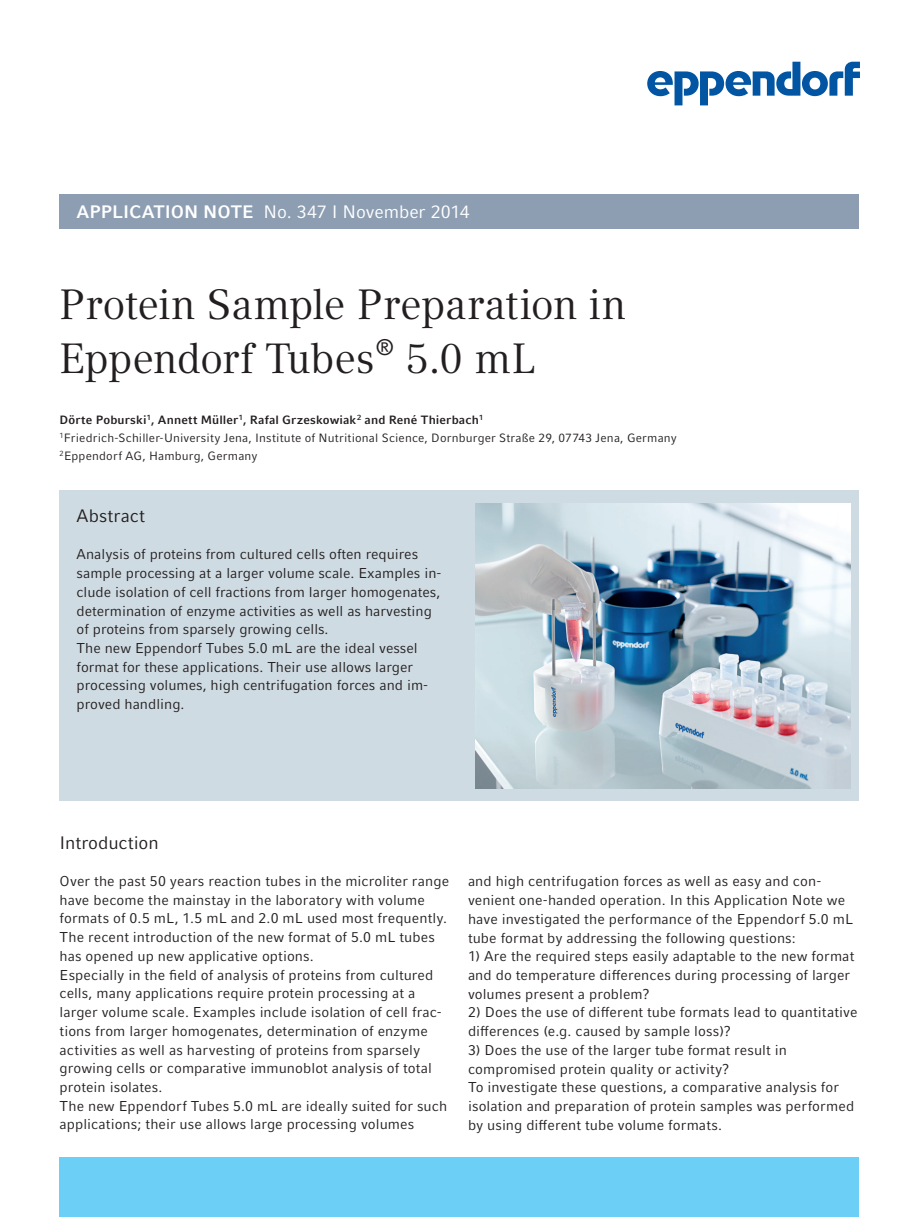
<style>
.page{position:relative;width:919px;height:1217px;background:#fff}
.page>*{position:absolute;margin:0;border:0;box-sizing:border-box;transform-origin:0 0}
.t1{font:42px/54px "Compatil Textfor Eppendorf";letter-spacing:-.01em;color:#231f20}
.t2{font:18px "Compatil Factfor Eppendorf";letter-spacing:-.005em;color:#fff}
.t3{font:18px "Compatil Factfor Eppendorf";color:#231f20}
.t4{font:14.25px/18.8px "Compatil Factfor Eppendorf";letter-spacing:.005em;color:#231f20}
.t5{font:12px/18px "Compatil Factfor Eppendorf";letter-spacing:.015em;color:#231f20}
.s1{font-weight:700}
</style>
<div class="page">
<div style="left:60px;top:1157px;width:799px;height:59px;background:#6bcff6"></div>
<svg style="left:647px;top:62px;width:212px;height:43px"></svg>
<div style="left:60px;top:195px;width:799px;height:34px;background:#8d9eb3"></div>
<div style="left:60px;top:490px;width:799px;height:310px;background:#cfdbe2"></div>
<img style="left:475px;top:503px;width:375px;height:285px">
<p class="t2" style="left:77px;top:201px;width:395px"><span class="s1">APPLICATION NOTE</span> No. 347 I November 2014</p>
<h1 class="t1" style="left:60px;top:278px;width:567px">Protein Sample Preparation in<br>Eppendorf Tubes<sup>®</sup> 5.0 mL</h1>
<p class="t5" style="left:60px;top:411px;width:619px"><span class="s1">Dörte Poburski</span><sup>1</sup><span class="s1">, Annett Müller</span><sup>1</sup><span class="s1">, Rafal Grzeskowiak</span><sup>2</sup> <span class="s1">and René Thierbach</span><sup>1<br></sup><sup>1</sup>Friedrich-Schiller-University Jena, Institute of Nutritional Science, Dornburger Straße 29, 07743 Jena, Germany<br><sup>2</sup>Eppendorf AG, Hamburg, Germany</p>
<p class="t3" style="left:77px;top:505px;width:70px">Abstract</p>
<p class="t4" style="left:77px;top:545px;width:366px">Analysis of proteins from cultured cells often requires sample processing at a larger volume scale. Examples in&shy;clude isolation of cell fractions from larger homogenates, determination of enzyme activities as well as harvesting of proteins from sparsely growing cells.<br>The new Eppendorf Tubes 5.0 mL are the ideal vessel format for these applications. Their use allows larger processing volumes, high centrifugation forces and im&shy;proved handling.</p>
<p class="t3" style="left:60px;top:831px;width:101px">Introduction</p>
<p class="t4" style="left:60px;top:871px;width:391px">Over the past 50 years reaction tubes in the microliter range have become the mainstay in the laboratory with volume formats of 0.5 mL, 1.5 mL and 2.0 mL used most frequently.<br>The recent introduction of the new format of 5.0 mL tubes has opened up new applicative options.<br>Especially in the field of analysis of proteins from cultured cells, many applications require protein processing at a larger volume scale. Examples include isolation of cell frac&shy;tions from larger homogenates, determination of enzyme activities as well as harvesting of proteins from sparsely growing cells or comparative immunoblot analysis of total protein isolates.<br>The new Eppendorf Tubes 5.0 mL are ideally suited for such applications; their use allows large processing volumes</p>
<p class="t4" style="left:468px;top:871px;width:387px">and high centrifugation forces as well as easy and con&shy;venient one-handed operation. In this Application Note we have investigated the performance of the Eppendorf 5.0 mL tube format by addressing the following questions:</p>
<p class="t4" style="left:468px;top:946px;width:387px">1) Are the required steps easily adaptable to the new format and do temperature differences during processing of larger volumes present a problem?</p>
<p class="t4" style="left:468px;top:1002px;width:391px">2) Does the use of different tube formats lead to quantitative differences (e.g. caused by sample loss)?</p>
<p class="t4" style="left:468px;top:1040px;width:387px">3) Does the use of the larger tube format result in compromised protein quality or activity?<br>To investigate these questions, a comparative analysis for isolation and preparation of protein samples was performed by using different tube volume formats.</p>
</div>
